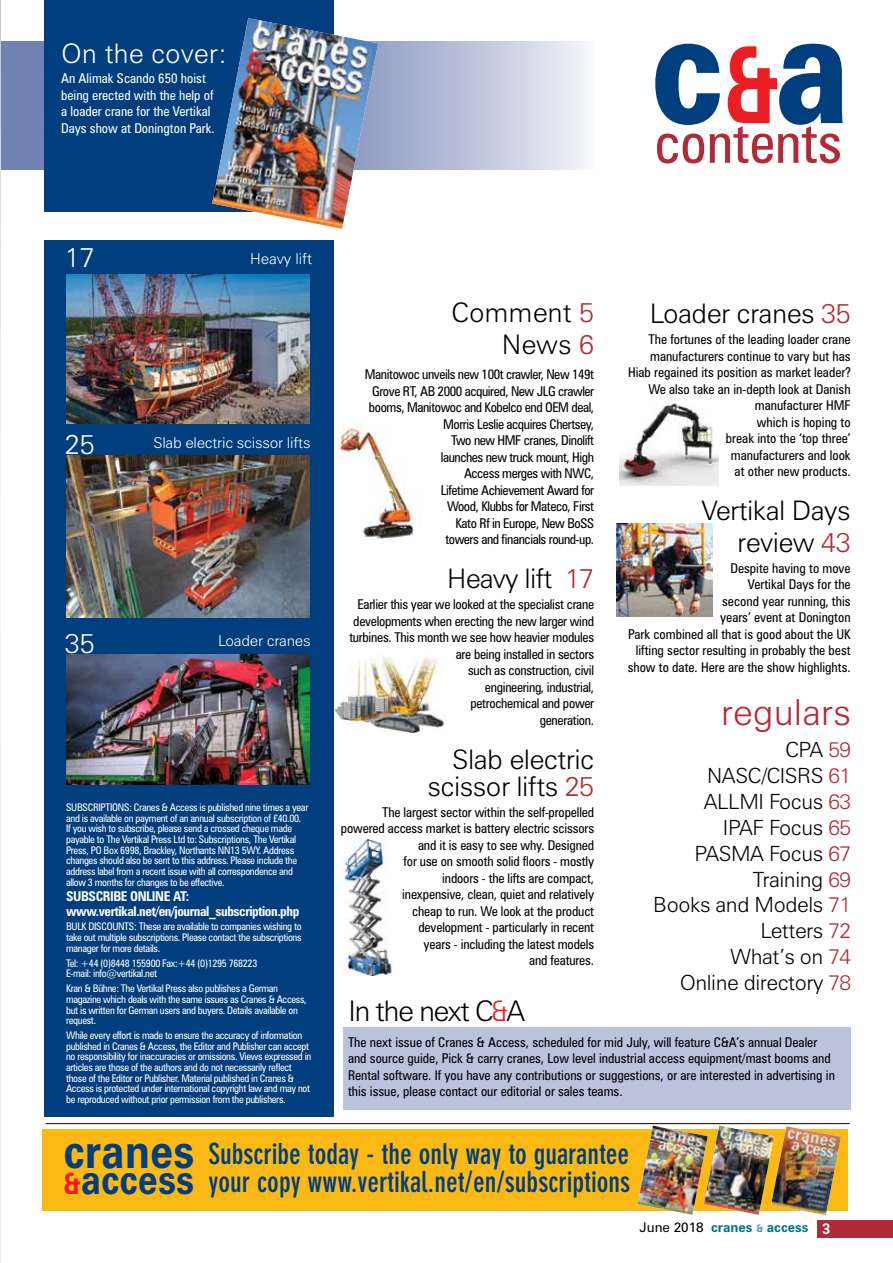
<style>
.page{position:relative;width:893px;height:1263px;background:#fff}
.page>*{position:absolute;margin:0;border:0;box-sizing:border-box;transform-origin:0 0}
.t1{font:900 154.5px "Zurich BT";color:#003e7e;scale:.79 1}
.t2{font:700 106.5px "Zurich BT";color:#ed1d24;scale:.79 1}
.t3{font:condensed 57px "Zurich BT";color:#b22a37}
.t4{font:700 47.4px "Zurich BT";color:#003e7e;scale:.9 1}
.t5{font:700 40.95px "Zurich BT";color:#003e7e;scale:.9 1}
.t6{font:300 36px "Zurich BT";color:#b22a37}
.t7{font:700 condensed 28.65px/28.2px "DIN Neuzeit Grotesk";color:#003e7e}
.t8{font:300 28.5px "Zurich BT";letter-spacing:-.05em;color:#000}
.t9{font:300 27px/27px "Zurich BT";letter-spacing:-.02em;color:#000;text-align:right}
.t10{font:300 27px "Zurich BT";color:#fff}
.t11{font:300 27px/32.4px "Zurich BT";color:#000;text-align:right}
.t12{font:300 21px/25.8px "Zurich BT";letter-spacing:-.02em;color:#000;text-align:right}
.t13{font:300 15px "Zurich BT";letter-spacing:-.015em;color:#fff}
.t14{font:condensed 13.5px/16.5px "Zurich BT";letter-spacing:-.01em;color:#000;text-align:right}
.t15{font:condensed 13.5px/16.5px "Zurich BT";letter-spacing:-.03em;color:#000;text-align:right}
.t16{font:condensed 13.5px/16.5px "Zurich BT";color:#fff}
.t17{font:700 condensed 13.5px/14.9px "Zurich BT";letter-spacing:-.03em;color:#fff}
.t18{font:700 13.5px "Zurich BT";color:#00728f}
.t19{font:condensed 10.5px/10.6px "Zurich BT";letter-spacing:-.03em;color:#fff}
.s1{font-weight:900;font-size:154.5px;color:#003e7e}
.s2{color:#b22a37}
.s3{color:#ed1d24}
.s4{font-size:29.7px;color:#ed1d24}
.s5{font-weight:400;color:#000}
.s6{font-size:10.5px;color:#3c9db6}
.s7{font-size:15px;color:#fff}
</style>
<div class="page">
<div style="left:818px;top:1220px;width:75px;height:17px;background:#b22a37"></div>
<div style="left:343px;top:1027px;width:508px;height:83px;background:#bbc2db"></div>
<svg style="left:1px;top:42px;width:585px;height:128px;background:#b4bcd7"></svg>
<div style="left:44px;top:0;width:289px;height:212px;background:#003e7e"></div>
<div style="left:44px;top:240px;width:289px;height:876px;background:#003e7e"></div>
<hr style="left:46px;top:1123px;width:804px;height:1px;background:#000">
<img style="left:67px;top:274px;width:242px;height:149px">
<img style="left:67px;top:456px;width:242px;height:162px">
<img style="left:67px;top:654px;width:242px;height:130px">
<img style="left:212px;top:18px;width:166px;height:211px">
<div style="left:42px;top:1129px;width:805px;height:82px;background:#fdb913"></div>
<img style="left:638px;top:1126px;width:133px;height:89px">
<img style="left:771px;top:1126px;width:70px;height:89px">
<img style="left:335px;top:656px;width:111px;height:77px">
<img style="left:338px;top:840px;width:56px;height:135px">
<img style="left:620px;top:403px;width:99px;height:83px">
<img style="left:338px;top:424px;width:84px;height:116px">
<img style="left:616px;top:524px;width:97px;height:92px">
<img style="left:0;top:0;width:1px;height:1263px">
<h3 class="t10" style="left:61px;top:37px;width:168px">On the cover:</h3>
<p class="t16" style="left:61px;top:70px;width:155px">An Alimak Scando 650 hoist being erected with the help of a loader crane for the Vertikal<br>Days show at Donington Park.</p>
<h1 class="t1" style="left:650px;top:-26px;width:95px">c</h1>
<h3 class="t3" style="left:654px;top:108px;width:189px">contents</h3>
<h2 class="t2" style="left:724px;top:20px;width:160px">&amp;<span class="s1">a</span></h2>
<h3 class="t10" style="left:65px;top:241px;width:31px">17</h3>
<p class="t13" style="left:250px;top:250px;width:63px">Heavy lift</p>
<h3 class="t10" style="left:65px;top:428px;width:31px">25</h3>
<p class="t13" style="left:153px;top:433px;width:159px">Slab electric scissor lifts</p>
<h3 class="t10" style="left:65px;top:627px;width:31px">35</h3>
<p class="t13" style="left:218px;top:632px;width:94px">Loader cranes</p>
<p class="t19" style="left:66px;top:802px;width:244px">SUBSCRIPTIONS: Cranes &amp; Access is published nine times a year and is available on payment of an annual subscription of £40.00.<br>If you wish to subscribe, please send a crossed cheque made payable to The Vertikal Press Ltd to: Subscriptions, The Vertikal Press, PO Box 6998, Brackley, Northants NN13 5WY. Address changes should also be sent to this address. Please include the address label from a recent issue with all correspondence and allow 3 months for changes to be effective.</p>
<p class="t17" style="left:66px;top:888px;width:235px">Subscribe online at: www.vertikal.net/en/journal_subscription.php</p>
<p class="t19" style="left:66px;top:921px;width:237px;text-align:justify">BULK DISCOUNTS: These are available to companies wishing to take out multiple subscriptions. Please contact the subscriptions manager for more details.</p>
<p class="t19" style="left:66px;top:957px;width:193px">Tel: +44 (0)8448 155900 Fax:+44 (0)1295 768223<br>E-mail: info@vertikal.net</p>
<p class="t19" style="left:66px;top:983px;width:242px">Kran &amp; Bühne: The Vertikal Press also publishes a German magazine which deals with the same issues as Cranes &amp; Access, but is written for German users and buyers. Details available on request.</p>
<p class="t19" style="left:66px;top:1030px;width:247px">While every effort is made to ensure the accuracy of information published in Cranes &amp; Access, the Editor and Publisher can accept no responsibility for inaccuracies or omissions. Views expressed in articles are those of the authors and do not necessarily reflect those of the Editor or Publisher. Material published in Cranes &amp; Access is protected under international copyright law and may not be reproduced without prior permission from the publishers.</p>
<h3 class="t11" style="left:451px;top:296px;width:144px">Comment <span class="s2">5<br></span>News <span class="s2">6</span></h3>
<p class="t15" style="left:365px;top:366px;width:231px">Manitowoc unveils new 100t crawler, New 149t Grove RT, AB 2000 acquired, New JLG crawler booms, Manitowoc and Kobelco end OEM deal, Morris Leslie acquires Chertsey,<br>Two new HMF cranes, Dinolift<br>launches new truck mount, High<br>Access merges with NWC,<br>Lifetime Achievement Award for<br>Wood, Klubbs for Mateco, First<br>Kato Rf in Europe, New BoSS<br>towers and financials round-up.</p>
<h3 class="t9" style="left:447px;top:565px;width:148px">Heavy lift <span class="s2">17</span></h3>
<p class="t14" style="left:349px;top:596px;width:246px">Earlier this year we looked at the specialist crane developments when erecting the new larger wind turbines. This month we see how heavier modules are being installed in sectors<br>such as construction, civil<br>engineering, industrial,<br>petrochemical and power<br>generation.</p>
<h3 class="t9" style="left:427px;top:745px;width:168px">Slab electric scissor lifts <span class="s2">25</span></h3>
<p class="t14" style="left:341px;top:803px;width:255px">The largest sector within the self-propelled powered access market is battery electric scissors and it is easy to see why. Designed<br>for use on smooth solid floors - mostly<br>indoors - the lifts are compact,<br>inexpensive, clean, quiet and relatively<br>cheap to run. We look at the product<br>development - particularly in recent<br>years - including the latest models<br>and features.</p>
<h3 class="t8" style="left:348px;top:993px;width:178px">In the next C<span class="s3">&amp;</span>A</h3>
<h3 class="t9" style="left:650px;top:300px;width:202px">Loader cranes <span class="s2">35</span></h3>
<p class="t14" style="left:628px;top:331px;width:224px">The fortunes of the leading loader crane manufacturers continue to vary but has<br>Hiab regained its position as market leader?<br>We also take an in-depth look at Danish manufacturer HMF<br>which is hoping to<br>break into the ‘top three’<br>manufacturers and look<br>at other new products.</p>
<h3 class="t9" style="left:701px;top:494px;width:151px;line-height:32.4px">Vertikal Days review <span class="s2">43</span></h3>
<p class="t14" style="left:628px;top:560px;width:224px">Despite having to move<br>Vertikal Days for the<br>second year running, this<br>years’ event at Donington<br>Park combined all that is good about the UK lifting sector resulting in probably the best show to date. Here are the show highlights.</p>
<h3 class="t6" style="left:721px;top:690px;width:132px">regulars</h3>
<h3 class="t12" style="left:653px;top:737px;width:199px">CPA <span class="s2">59<br></span>NASC/CISRS <span class="s2">61<br></span>ALLMI Focus <span class="s2">63<br></span>IPAF Focus <span class="s2">65<br></span>PASMA Focus <span class="s2">67<br></span>Training <span class="s2">69<br></span>Books and Models <span class="s2">71<br></span>Letters <span class="s2">72<br></span>What’s on <span class="s2">74<br></span>Online directory <span class="s2">78</span></h3>
<p class="t14" style="left:348px;top:1033px;width:488px;text-align:left">The next issue of Cranes &amp; Access, scheduled for mid July, will feature C&amp;A’s annual Dealer and source guide, Pick &amp; carry cranes, Low level industrial access equipment/mast booms and Rental software. If you have any contributions or suggestions, or are interested in advertising in this issue, please contact our editorial or sales teams.</p>
<h3 class="t4" style="left:64px;top:1122px;width:147px">cranes</h3>
<h3 class="t5" style="left:64px;top:1155px;width:147px"><span class="s4">&amp;</span>access</h3>
<h3 class="t7" style="left:208px;top:1139px;width:423px">Subscribe today - the only way to guarantee your copy www.vertikal.net/en/subscriptions</h3>
<p class="t18" style="left:640px;top:1219px;width:192px"><span class="s5">June 2018</span> cranes <span class="s6">&amp;</span> access <span class="s7">3</span></p>
</div>
